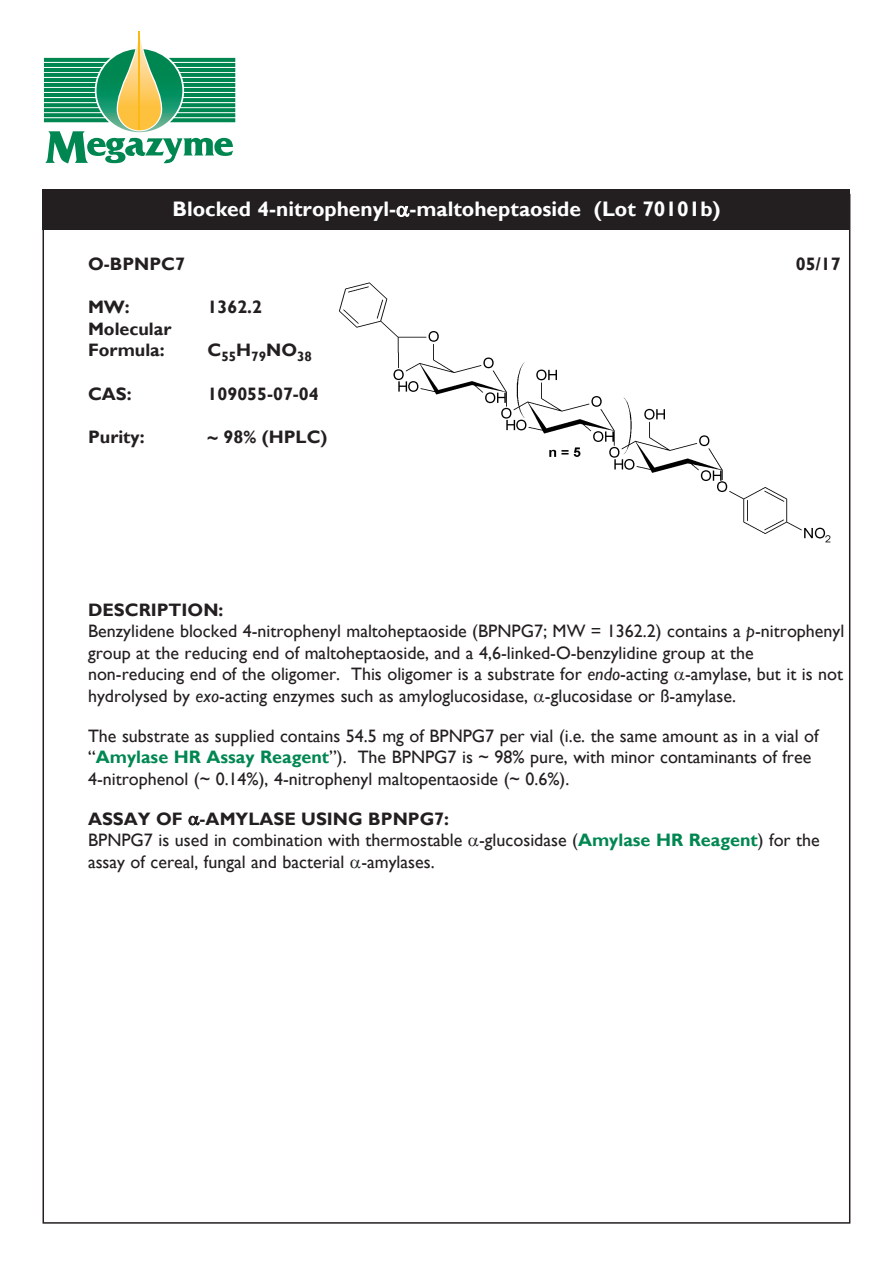
<style>
.page{position:relative;width:893px;height:1263px;background:#fff}
.page>*{position:absolute;margin:0;border:0;box-sizing:border-box;transform-origin:0 0}
.Heading{font:700 21px "Gill Sans";color:#fff}
.all_copy{font:18px/21.6px "Gill Sans";color:#231f20}
.Subheads{font:700 18px "Gill Sans";color:#231f20}
.Heading-2{font:700 18px "Gill Sans";color:#231f20}
.Subheads-2{font:700 13.5px "Gill Sans";color:#231f20}
.s1{font-style:italic}
.s2{font-weight:700;color:#008751}
</style>
<div class="page">
<div style="left:43px;top:189px;width:807px;height:41px;background:#231f20"></div>
<img style="left:339px;top:282px;width:492px;height:261px">
<svg style="left:44px;top:32px;width:191px;height:131px"></svg>
<hr style="left:139px;top:32px;width:1px;height:98px;background:#fcb814">
<svg style="left:396px;top:205px;width:14px;height:12px"></svg>
<svg style="left:188px;top:815px;width:12px;height:10px"></svg>
<p class="Heading" style="left:172px;top:196px;width:550px">Blocked 4-nitrophenyl- -maltoheptaoside (Lot 70101b)</p>
<p class="Heading-2" style="left:88px;top:253px;width:98px">O-BPNPC7</p>
<p class="Heading-2" style="left:796px;top:253px;width:46px">05/17</p>
<p class="Subheads" style="left:88px;top:296px;width:43px">MW:</p>
<p class="Subheads" style="left:208px;top:296px;width:56px">1362.2</p>
<p class="Subheads" style="left:88px;top:318px;width:85px">Molecular</p>
<p class="Subheads" style="left:88px;top:339px;width:78px">Formula:</p>
<p class="Subheads-2" style="left:208px;top:348px;width:106px"><sup>C</sup>55<sup>H</sup>79<sup>NO</sup>38</p>
<p class="Subheads" style="left:88px;top:383px;width:45px">CAS:</p>
<p class="Subheads" style="left:208px;top:383px;width:113px">109055-07-04</p>
<p class="Subheads" style="left:88px;top:426px;width:58px">Purity:</p>
<p class="Subheads" style="left:208px;top:426px;width:121px">~ 98% (HPLC)</p>
<p class="Subheads" style="left:88px;top:599px;width:137px">DESCRIPTION:</p>
<p class="all_copy" style="left:88px;top:621px;width:758px">Benzylidene blocked 4-nitrophenyl maltoheptaoside (BPNPG7; MW = 1362.2) contains a <span class="s1">p</span>-nitrophenyl group at the reducing end of maltoheptaoside, and a 4,6-linked-O-benzylidine group at the non‑reducing end of the oligomer. This oligomer is a substrate for <span class="s1">endo</span>-acting -amylase, but it is not hydrolysed by <span class="s1">exo</span>-acting enzymes such as amyloglucosidase, -glucosidase or ß-amylase.</p>
<p class="all_copy" style="left:88px;top:725px;width:732px">The substrate as supplied contains 54.5 mg of BPNPG7 per vial (i.e. the same amount as in a vial of “<span class="s2">Amylase HR Assay Reagent</span>”). The BPNPG7 is ~ 98% pure, with minor contaminants of free<br>4-nitrophenol (~ 0.14%), 4-nitrophenyl maltopentaoside (~ 0.6%).</p>
<p class="Subheads" style="left:88px;top:807px;width:363px">ASSAY OF -AMYLASE USING BPNPG7:</p>
<p class="all_copy" style="left:88px;top:829px;width:733px">BPNPG7 is used in combination with thermostable -glucosidase (<span class="s2">Amylase HR Reagent</span>) for the assay of cereal, fungal and bacterial -amylases.</p>
</div>
